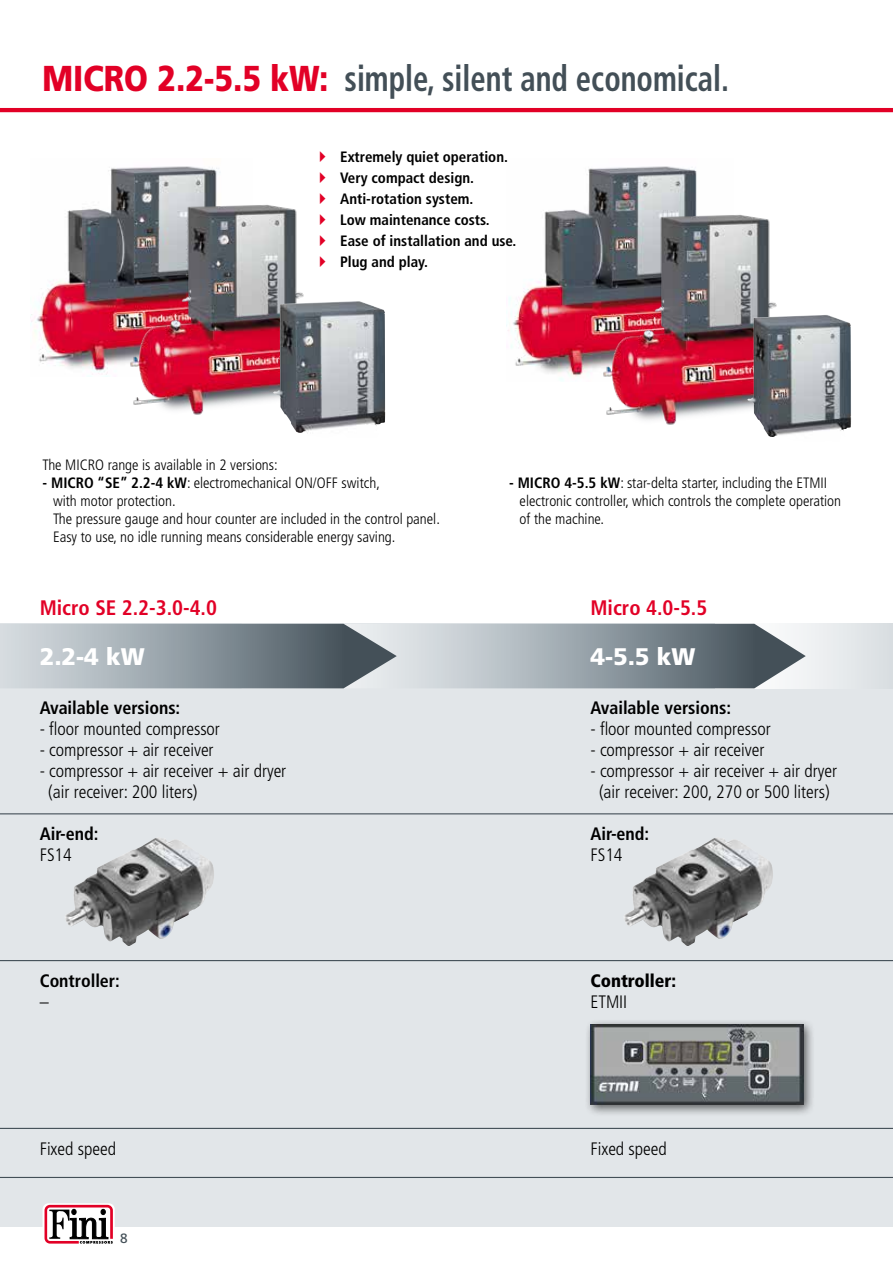
<style>
.page{position:relative;width:893px;height:1263px;background:#fff}
.page>*{position:absolute;margin:0;border:0;box-sizing:border-box;transform-origin:0 0}
.t1{font:700 condensed 36px "Frutiger LT Std";color:#434f57;scale:.85 1}
.t2{font:900 24px "Frutiger LT Std";color:#fff}
.t3{font:700 condensed 21px "Frutiger LT Std";color:#e20026}
.t4{font:300 condensed 18px/21px "Frutiger LT Std";color:#000}
.t5{font:700 condensed 18px "Frutiger LT Std";color:#000}
.t6{font:900 condensed 18px "Frutiger LT Std";color:#000}
.t7{font:300 condensed 15px/18px "Frutiger LT Std";color:#000}
.t8{font:700 condensed 15px/21px "Frutiger LT Std";color:#000}
.t9{font:13.5px "Frutiger LT Std";color:#434f57}
.s1{font-weight:900;font-stretch:normal;color:#e20026}
.s2{font-weight:700}
</style>
<div class="page">
<div style="left:0;top:624px;width:893px;height:522px;background:#e2e6e9"></div>
<div style="left:0;top:1000px;width:893px;height:227px;background:#e2e6e9"></div>
<svg style="left:43px;top:1203px;width:72px;height:41px"></svg>
<hr style="left:0;top:108px;width:893px;height:4px;background:#e20026">
<hr style="left:0;top:813px;width:893px;height:1px;background:#434f57">
<hr style="left:0;top:960px;width:893px;height:1px;background:#434f57">
<hr style="left:0;top:1128px;width:893px;height:1px;background:#434f57">
<hr style="left:0;top:1177px;width:893px;height:1px;background:#434f57">
<svg style="left:0;top:624px;width:806px;height:64px;background:#96a0a6"></svg>
<div style="left:584px;top:1019px;width:232px;height:97px;background:#000;opacity:.6"></div>
<img style="left:590px;top:1025px;width:214px;height:80px">
<img style="left:625px;top:838px;width:130px;height:108px">
<img style="left:66px;top:838px;width:130px;height:108px">
<img style="left:31px;top:166px;width:189px;height:209px">
<img style="left:114px;top:192px;width:190px;height:223px">
<img style="left:273px;top:301px;width:112px;height:132px">
<img style="left:506px;top:166px;width:191px;height:215px">
<img style="left:587px;top:203px;width:190px;height:222px">
<img style="left:747px;top:315px;width:104px;height:122px">
<h1 class="t1" style="left:43px;top:57px;width:809px"><span class="s1">MICRO 2.2-5.5 kW:</span> simple, silent and economical.</h1>
<p class="t8" style="left:340px;top:147px;width:178px">Extremely quiet operation.<br>Very compact design.<br>Anti-rotation system.<br>Low maintenance costs.<br>Ease of installation and use.<br>Plug and play.</p>
<p class="t7" style="left:43px;top:456px;width:237px">The MICRO range is available in 2 versions:</p>
<p class="t7" style="left:53px;top:474px;width:388px;text-indent:-10px"><span class="s2">- MICRO “SE” 2.2-4 kW</span>: electromechanical ON/OFF switch,<br>with motor protection.<br>The pressure gauge and hour counter are included in the control panel.<br>Easy to use, no idle running means considerable energy saving.</p>
<p class="t7" style="left:520px;top:474px;width:323px;text-indent:-11px"><span class="s2">- MICRO 4-5.5 kW</span>: star-delta starter, including the ETMII electronic controller, which controls the complete operation of the machine.</p>
<h3 class="t3" style="left:40px;top:595px;width:179px">Micro SE 2.2-3.0-4.0</h3>
<h3 class="t3" style="left:590px;top:595px;width:118px">Micro 4.0-5.5</h3>
<h2 class="t2" style="left:40px;top:642px;width:107px">2.2-4 kW</h2>
<h2 class="t2" style="left:590px;top:642px;width:107px">4-5.5 kW</h2>
<p class="t5" style="left:40px;top:697px;width:142px">Available versions:</p>
<p class="t4" style="left:40px;top:719px;width:182px">- floor mounted compressor</p>
<p class="t4" style="left:40px;top:740px;width:175px">- compressor + air receiver</p>
<p class="t4" style="left:48px;top:761px;width:239px;text-indent:-9px">- compressor + air receiver + air dryer (air receiver: 200 liters)</p>
<p class="t5" style="left:40px;top:823px;width:60px">Air-end:</p>
<p class="t4" style="left:40px;top:845px;width:34px">FS14</p>
<p class="t5" style="left:590px;top:697px;width:142px">Available versions:</p>
<p class="t4" style="left:590px;top:719px;width:182px">- floor mounted compressor</p>
<p class="t4" style="left:590px;top:740px;width:175px">- compressor + air receiver</p>
<p class="t4" style="left:590px;top:761px;width:248px;text-align:center">- compressor + air receiver + air dryer (air receiver: 200, 270 or 500 liters)</p>
<p class="t5" style="left:590px;top:823px;width:60px">Air-end:</p>
<p class="t4" style="left:590px;top:845px;width:34px">FS14</p>
<p class="t5" style="left:40px;top:970px;width:82px">Controller:</p>
<p class="t4" style="left:40px;top:992px;width:10px">–</p>
<p class="t4" style="left:40px;top:1139px;width:78px">Fixed speed</p>
<p class="t9" style="left:120px;top:1230px;width:9px">8</p>
<p class="t6" style="left:590px;top:970px;width:87px">Controller:</p>
<p class="t4" style="left:590px;top:992px;width:38px">ETMII</p>
<p class="t4" style="left:590px;top:1139px;width:78px">Fixed speed</p>
</div>
